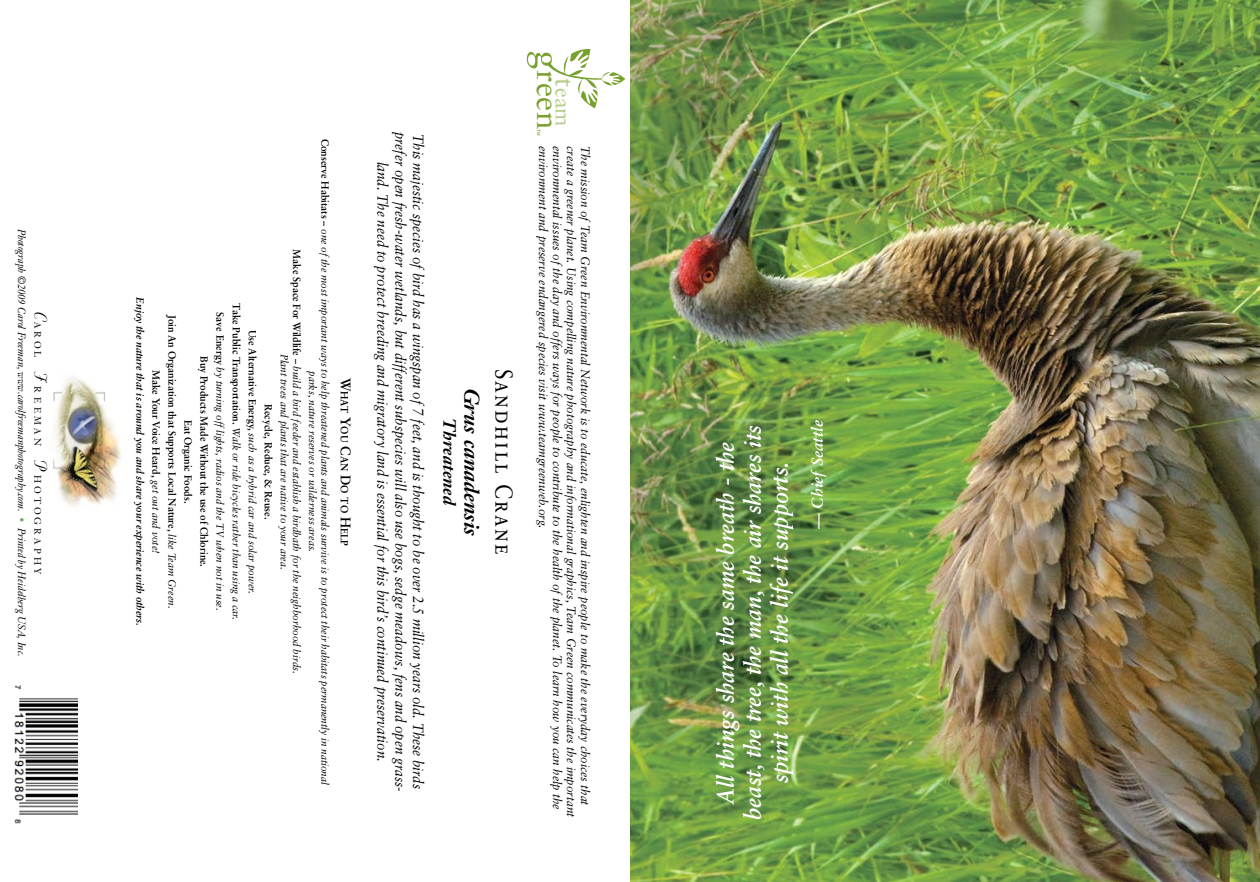
<style>
.page{position:relative;width:1260px;height:882px;background:#fff}
.page>*{position:absolute;margin:0;border:0;box-sizing:border-box;transform-origin:0 0}
.t1{font:31.68px "Sabon";color:#78a22f}
.t2{font:24.5px "Sabon Roman SC";letter-spacing:.1em;color:#000;scale:.85 1}
.t3{font:23.62px/27.1px "Sabon Bold Italic Os F";color:#fff;text-align:center;scale:.93 1}
.t4{font:22.05px "Sabon";color:#b5cc8d}
.t5{font:italic 700 21px "Janson Text";color:#000}
.t6{font:italic 700 17.5px "Janson Text";color:#000}
.t7{font:italic 700 15.75px "Sabon";color:#fff}
.t8{font:italic 14.88px "Sabon";color:#000;scale:.9 1}
.t9{font:italic 12.25px "Sabon";color:#000;scale:.95 1}
.t10{font:700 10.5px/16.1px "Sabon";color:#000;text-align:center;scale:.95 1}
.t11{font:italic 10.5px/19.6px "Sabon";color:#000;text-align:center;scale:.95 1}
.t12{font:italic 10.5px "Janson Text";color:#000;scale:.95 1}
.t13{font:9.28px "Janson Text";letter-spacing:.335em;color:#000}
.t14{font:700 7.35px "Sabon";color:#78a22f;scale:.92 1}
.s1{color:#6ea766}
.s2{font-family:"Stuyvesant ICG Solid";font-size:17.85px}
.s3{font-weight:700;font-style:normal;font-size:14px}
.s4{font-weight:700;font-style:normal}
.s5{font-weight:400;font-style:italic}
.s6{font-style:italic}
.s7{font-size:27.47px}
</style>
<div class="page">
<img style="left:53px;top:377px;width:69px;height:130px">
<svg style="left:527px;top:49px;width:98px;height:59px"></svg>
<img style="left:14px;top:685px;width:63px;height:139px">
<img style="left:630px;top:0;width:630px;height:882px">
<p class="t12" style="left:28px;top:229px;width:452px;rotate:90deg">Photograph ©2009 Carol Freeman, www.carolfreemanphotography.com. <span class="s1">•</span> Printed by Heidelberg USA, Inc.</p>
<p class="t13" style="left:44px;top:310px;width:267px;rotate:90deg"><span class="s2">C</span>arol <span class="s2">F</span>reeman <span class="s2">P</span>hotography</p>
<p class="t11" style="left:354px;top:139px;width:681px;rotate:90deg"><span class="s3">W</span><span class="s4">hat</span> <span class="s3">Y</span><span class="s4">ou</span> <span class="s3">C</span><span class="s4">an</span> <span class="s3">D</span><span class="s4">o to</span> <span class="s3">H</span><span class="s4">elp<br></span><span class="s4">Conserve Habitats –</span> one of the most important ways to help threatened plants and animals survive is to protect their habitats permanently in national</p>
<p class="t11" style="left:321px;top:249px;width:448px;line-height:16.1px;rotate:90deg">parks, nature reserves or wilderness areas.<br><span class="s4">Make Space For Wildlife –</span> build a bird feeder and establish a birdbath for the neighborhood birds.</p>
<p class="t10" style="left:277px;top:297px;width:347px;rotate:90deg">Recycle, Reduce, &amp; Reuse.<br>Use Alternative Energy, <span class="s5">such as a hybrid car and solar power.<br></span>Take Public Transportation. <span class="s5">Walk or ride bicycles rather than using a car.<br></span>Save Energy <span class="s5">by turning off lights, radios and the TV when not in use.<br></span>Buy Products Made Without the use of Chlorine.<br>Eat Organic Foods.<br>Join An Organization that Supports Local Nature, <span class="s5">like Team Green.<br></span>Make Your Voice Heard, <span class="s5">get out and vote!<br></span><span class="s6">Enjoy the nature that is around you and share your experience with others.</span></p>
<p class="t11" style="left:294px;top:354px;width:229px;rotate:90deg">Plant trees and plants that are native to your area.</p>
<h3 class="t8" style="left:409px;top:132px;width:735px;rotate:90deg">prefer open fresh-water wetlands, but different subspecies will also use bogs, sedge meadows, fens and open grass-</h3>
<h3 class="t8" style="left:427px;top:134px;width:729px;rotate:90deg">This majestic species of bird has a wingspan of 7 feet, and is thought to be over 2.5 million years old. These birds</h3>
<h3 class="t8" style="left:391px;top:162px;width:668px;rotate:90deg">land. The need to protect breeding and migratory land is essential for this bird’s continued preservation.</h3>
<h3 class="t5" style="left:485px;top:388px;width:150px;rotate:90deg">Grus canadensis</h3>
<h3 class="t6" style="left:461px;top:418px;width:89px;rotate:90deg">Threatened</h3>
<h2 class="t2" style="left:519px;top:369px;width:219px;rotate:90deg">Sandhill Crane</h2>
<h1 class="t1" style="left:567px;top:70px;width:62px;rotate:90deg">reen</h1>
<p class="t9" style="left:551px;top:146px;width:404px;rotate:90deg">environment and preserve endangered species visit www.teamgreenweb.org.</p>
<p class="t9" style="left:565px;top:146px;width:700px;rotate:90deg">environmental issues of the day and offers ways for people to contribute to the health of the planet. To learn how you can help the</p>
<p class="t9" style="left:579px;top:146px;width:708px;rotate:90deg">create a greener planet. Using compelling nature photography and informational graphics, Team Green communicates the important</p>
<p class="t9" style="left:593px;top:146px;width:695px;rotate:90deg">The mission of Team Green Environmental Network is to educate, enlighten and inspire people to make the everyday choices that</p>
<h3 class="t4" style="left:576px;top:78px;width:50px;rotate:90deg"><span class="s7">t</span>eam</h3>
<p class="t14" style="left:542px;top:129px;width:9px;rotate:90deg">™</p>
<h3 class="t3" style="left:712px;top:820px;width:426px;rotate:-90deg">All things share the same breath - the beast, the tree, the man, the air shares its spirit with all the life it supports.</h3>
<h3 class="t7" style="left:808px;top:529px;width:111px;rotate:-90deg">— Chief Seattle</h3>
</div>
